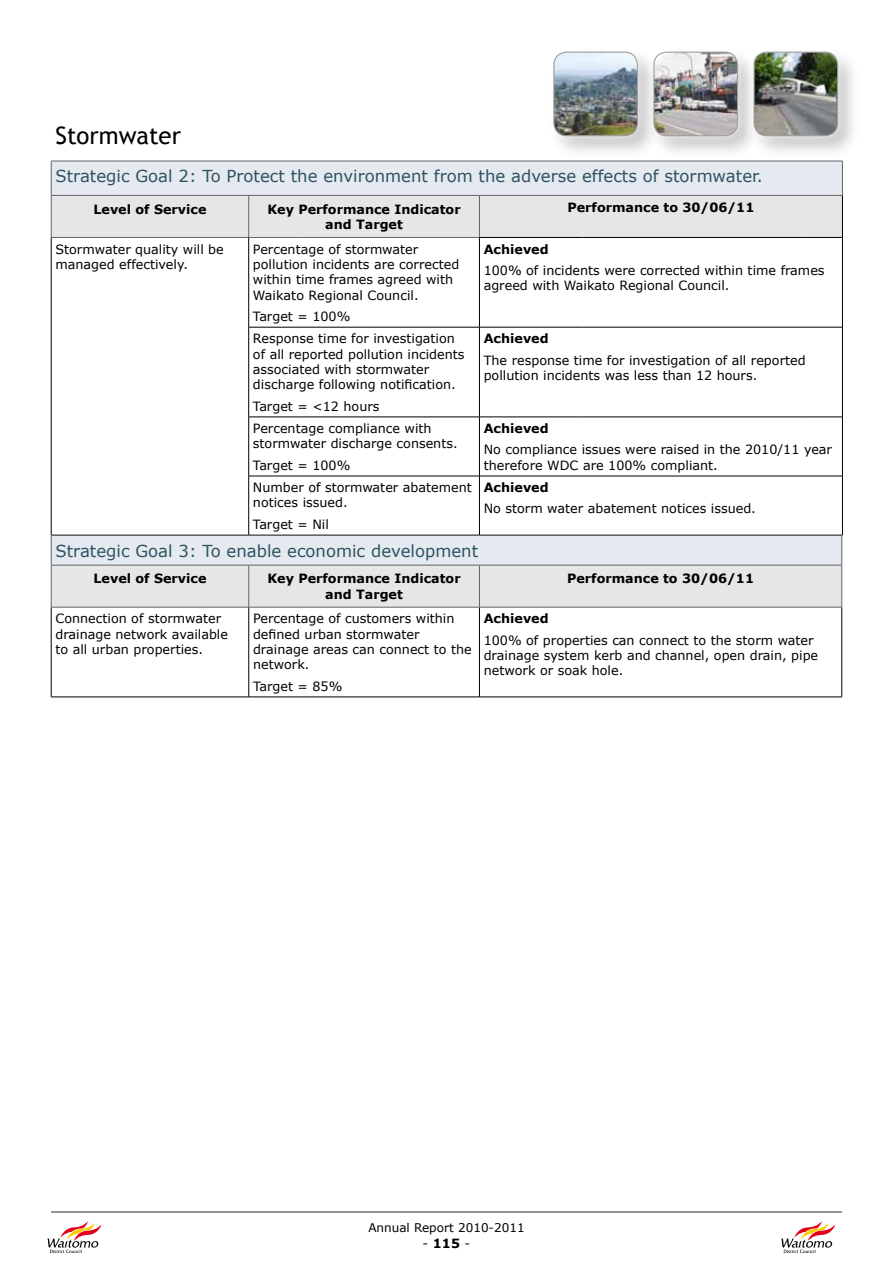
<style>
.page{position:relative;width:893px;height:1263px;background:#fff}
.page>*{position:absolute;margin:0;border:0;box-sizing:border-box;transform-origin:0 0}
.t1{font:24px "Trebuchet MS";color:#000}
.t2{font:16.5px "Verdana";color:#2e5261}
.t3{font:12.75px/15.3px "Verdana";color:#000}
.t4{font:700 12.75px/15.3px "Verdana";color:#000;text-align:center}
.t5{font:12px "Verdana";color:#000}
.s1{font-weight:400}
</style>
<div class="page">
<svg style="left:47px;top:1221px;width:55px;height:32px"></svg>
<hr style="left:51px;top:1211px;width:791px;height:2px;background:#707172">
<svg style="left:781px;top:1221px;width:55px;height:32px"></svg>
<div style="left:51px;top:161px;width:791px;height:34px;background:#e5e9f0"></div>
<div style="left:52px;top:196px;width:790px;height:41px;background:#e6e6e6"></div>
<hr style="left:51px;top:195px;width:198px;height:1px;background:#646567">
<hr style="left:51px;top:196px;width:1px;height:41px;background:#646567">
<hr style="left:249px;top:195px;width:53px;height:1px;background:#646567">
<hr style="left:248px;top:196px;width:1px;height:41px;background:#646567">
<hr style="left:302px;top:195px;width:177px;height:1px;background:#646567">
<hr style="left:479px;top:196px;width:1px;height:41px;background:#646567">
<hr style="left:51px;top:237px;width:198px;height:1px;background:#646567">
<hr style="left:249px;top:237px;width:53px;height:1px;background:#646567">
<hr style="left:302px;top:237px;width:177px;height:1px;background:#646567">
<hr style="left:51px;top:161px;width:198px;height:1px;background:#646567">
<hr style="left:51px;top:161px;width:1px;height:34px;background:#646567">
<hr style="left:249px;top:161px;width:53px;height:1px;background:#646567">
<hr style="left:302px;top:161px;width:177px;height:1px;background:#646567">
<hr style="left:479px;top:161px;width:104px;height:1px;background:#646567">
<hr style="left:583px;top:161px;width:223px;height:1px;background:#646567">
<hr style="left:806px;top:161px;width:37px;height:1px;background:#646567">
<hr style="left:842px;top:161px;width:1px;height:34px;background:#646567">
<hr style="left:479px;top:195px;width:104px;height:1px;background:#646567">
<hr style="left:583px;top:195px;width:223px;height:1px;background:#646567">
<hr style="left:806px;top:195px;width:37px;height:1px;background:#646567">
<hr style="left:842px;top:196px;width:1px;height:41px;background:#000">
<hr style="left:248px;top:238px;width:1px;height:89px;background:#000">
<hr style="left:479px;top:238px;width:1px;height:89px;background:#000">
<hr style="left:842px;top:238px;width:1px;height:89px;background:#000">
<hr style="left:248px;top:327px;width:1px;height:90px;background:#000">
<hr style="left:479px;top:327px;width:1px;height:90px;background:#000">
<hr style="left:842px;top:327px;width:1px;height:90px;background:#000">
<hr style="left:248px;top:417px;width:1px;height:59px;background:#000">
<hr style="left:479px;top:417px;width:1px;height:59px;background:#000">
<hr style="left:842px;top:417px;width:1px;height:59px;background:#000">
<hr style="left:248px;top:476px;width:1px;height:59px;background:#000">
<hr style="left:479px;top:476px;width:1px;height:59px;background:#000">
<hr style="left:842px;top:476px;width:1px;height:59px;background:#000">
<hr style="left:51px;top:238px;width:1px;height:89px;background:#000">
<hr style="left:479px;top:237px;width:104px;height:1px;background:#000">
<hr style="left:583px;top:237px;width:223px;height:1px;background:#000">
<hr style="left:806px;top:237px;width:37px;height:1px;background:#000">
<hr style="left:51px;top:327px;width:1px;height:90px;background:#000">
<hr style="left:51px;top:417px;width:1px;height:59px;background:#000">
<hr style="left:51px;top:476px;width:1px;height:59px;background:#000">
<hr style="left:806px;top:535px;width:37px;height:1px;background:#000">
<hr style="left:248px;top:327px;width:54px;height:1px;background:#000">
<hr style="left:302px;top:327px;width:177px;height:1px;background:#000">
<hr style="left:479px;top:327px;width:104px;height:1px;background:#000">
<hr style="left:583px;top:327px;width:223px;height:1px;background:#000">
<hr style="left:806px;top:327px;width:37px;height:1px;background:#000">
<hr style="left:248px;top:417px;width:54px;height:1px;background:#000">
<hr style="left:302px;top:417px;width:177px;height:1px;background:#000">
<hr style="left:479px;top:417px;width:104px;height:1px;background:#000">
<hr style="left:583px;top:417px;width:223px;height:1px;background:#000">
<hr style="left:806px;top:417px;width:37px;height:1px;background:#000">
<hr style="left:248px;top:476px;width:54px;height:1px;background:#000">
<hr style="left:302px;top:476px;width:177px;height:1px;background:#000">
<hr style="left:479px;top:476px;width:104px;height:1px;background:#000">
<hr style="left:583px;top:476px;width:223px;height:1px;background:#000">
<hr style="left:806px;top:476px;width:37px;height:1px;background:#000">
<div style="left:648px;top:46px;width:112px;height:113px;background:#000;opacity:.25"></div>
<div style="left:644px;top:42px;width:104px;height:104px;background:#fff;opacity:.87"></div>
<img style="left:660px;top:52px;width:77px;height:84px">
<div style="left:653px;top:52px;width:85px;height:84px;border:1px solid #9c9e9f;border-radius:13px"></div>
<div style="left:547px;top:46px;width:113px;height:113px;background:#000;opacity:.25"></div>
<div style="left:543px;top:42px;width:105px;height:104px;background:#fff;opacity:.87"></div>
<img style="left:554px;top:52px;width:83px;height:84px">
<div style="left:553px;top:52px;width:85px;height:84px;border:1px solid #9c9e9f;border-radius:13px"></div>
<div style="left:748px;top:46px;width:112px;height:113px;background:#000;opacity:.25"></div>
<div style="left:744px;top:42px;width:104px;height:104px;background:#fff;opacity:.87"></div>
<img style="left:754px;top:52px;width:84px;height:84px">
<div style="left:753px;top:52px;width:85px;height:84px;border:1px solid #9c9e9f;border-radius:13px"></div>
<hr style="left:51px;top:607px;width:1px;height:90px;background:#000">
<hr style="left:248px;top:607px;width:1px;height:90px;background:#000">
<hr style="left:479px;top:607px;width:1px;height:90px;background:#000">
<hr style="left:841px;top:607px;width:1px;height:90px;background:#000">
<hr style="left:51px;top:697px;width:198px;height:1px;background:#000">
<hr style="left:249px;top:697px;width:230px;height:1px;background:#000">
<hr style="left:479px;top:697px;width:363px;height:1px;background:#000">
<svg style="left:51px;top:536px;width:791px;height:71px;background:#e4e5e8"></svg>
<hr style="left:51px;top:565px;width:198px;height:1px;background:#646567">
<hr style="left:51px;top:565px;width:1px;height:42px;background:#646567">
<hr style="left:249px;top:565px;width:230px;height:1px;background:#646567">
<hr style="left:248px;top:565px;width:1px;height:42px;background:#646567">
<hr style="left:479px;top:565px;width:363px;height:1px;background:#646567">
<hr style="left:479px;top:565px;width:1px;height:42px;background:#646567">
<hr style="left:841px;top:565px;width:1px;height:42px;background:#646567">
<hr style="left:51px;top:535px;width:198px;height:1px;background:#646567">
<hr style="left:249px;top:535px;width:230px;height:1px;background:#646567">
<hr style="left:479px;top:535px;width:363px;height:1px;background:#646567">
<hr style="left:51px;top:607px;width:198px;height:1px;background:#646567">
<hr style="left:249px;top:607px;width:230px;height:1px;background:#646567">
<hr style="left:479px;top:607px;width:363px;height:1px;background:#646567">
<h1 class="t1" style="left:55px;top:121px;width:127px">Stormwater</h1>
<p class="t2" style="left:55px;top:166px;width:709px">Strategic Goal 2: To Protect the environment from the adverse effects of stormwater.</p>
<p class="t4" style="left:93px;top:201px;width:115px">Level of Service</p>
<p class="t4" style="left:267px;top:201px;width:195px">Key Performance Indicator and Target</p>
<p class="t4" style="left:567px;top:199px;width:188px">Performance to 30/06/11</p>
<p class="t3" style="left:55px;top:241px;width:170px">Stormwater quality will be managed effectively.</p>
<p class="t3" style="left:253px;top:241px;width:208px">Percentage of stormwater pollution incidents are corrected within time frames agreed with<br>Waikato Regional Council.</p>
<p class="t3" style="left:253px;top:308px;width:99px">Target = 100%</p>
<p class="t4" style="left:484px;top:241px;width:66px">Achieved</p>
<p class="t3" style="left:484px;top:262px;width:342px">100% of incidents were corrected within time frames agreed with Waikato Regional Council.</p>
<p class="t3" style="left:253px;top:331px;width:213px">Response time for investigation of all reported pollution incidents associated with stormwater discharge following notification.</p>
<p class="t3" style="left:253px;top:398px;width:128px">Target = &lt;12 hours</p>
<p class="t3" style="left:253px;top:420px;width:206px">Percentage compliance with stormwater discharge consents.</p>
<p class="t3" style="left:253px;top:457px;width:99px">Target = 100%</p>
<p class="t3" style="left:253px;top:479px;width:220px">Number of stormwater abatement notices issued.</p>
<p class="t3" style="left:253px;top:516px;width:77px">Target = Nil</p>
<p class="t4" style="left:484px;top:331px;width:66px">Achieved</p>
<p class="t3" style="left:484px;top:352px;width:323px">The response time for investigation of all reported pollution incidents was less than 12 hours.</p>
<p class="t4" style="left:484px;top:420px;width:66px">Achieved</p>
<p class="t3" style="left:484px;top:442px;width:350px">No compliance issues were raised in the 2010/11 year therefore WDC are 100% compliant.</p>
<p class="t4" style="left:484px;top:479px;width:66px">Achieved</p>
<p class="t3" style="left:484px;top:501px;width:274px">No storm water abatement notices issued.</p>
<p class="t2" style="left:55px;top:540px;width:424px">Strategic Goal 3: To enable economic development</p>
<p class="t4" style="left:93px;top:571px;width:115px">Level of Service</p>
<p class="t4" style="left:267px;top:571px;width:195px">Key Performance Indicator and Target</p>
<p class="t4" style="left:567px;top:571px;width:188px">Performance to 30/06/11</p>
<p class="t3" style="left:55px;top:611px;width:174px">Connection of stormwater drainage network available to all urban properties.</p>
<p class="t3" style="left:253px;top:611px;width:220px">Percentage of customers within defined urban stormwater drainage areas can connect to the network.</p>
<p class="t3" style="left:253px;top:678px;width:91px">Target = 85%</p>
<p class="t4" style="left:484px;top:611px;width:66px">Achieved</p>
<p class="t3" style="left:484px;top:632px;width:336px">100% of properties can connect to the storm water drainage system kerb and channel, open drain, pipe network or soak hole.</p>
<p class="t5" style="left:368px;top:1220px;width:158px">Annual Report 2010-2011</p>
<p class="t4" style="left:423px;top:1235px;width:49px"><span class="s1">-</span> 115 <span class="s1">-</span></p>
</div>
